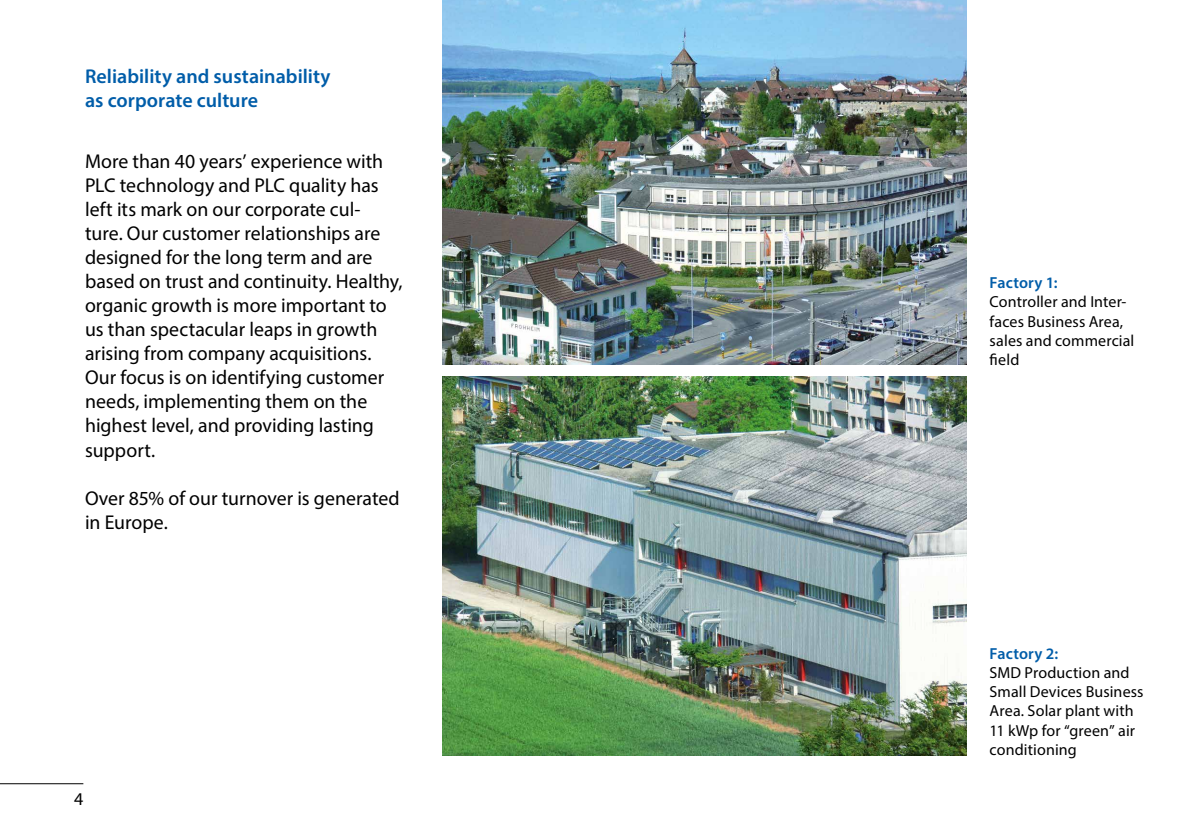
<style>
.page{position:relative;width:1191px;height:840px;background:#fff}
.page>*{position:absolute;margin:0;border:0;box-sizing:border-box;transform-origin:0 0}
.t1{font:20px/24px "Myriad Pro";color:#000}
.t2{font:600 20px/24px "Myriad Pro";color:#005da9}
.t3{font:18px "Myriad Pro";color:#000}
.t4{font:16px/19.2px "Myriad Pro";letter-spacing:.005em;color:#000}
.t5{font:600 16px "Myriad Pro";letter-spacing:.01em;color:#005da9}
</style>
<div class="page">
<hr style="left:0;top:782px;width:83px;height:1px;background:#000">
<img style="left:442px;top:0;width:525px;height:364px">
<img style="left:442px;top:376px;width:525px;height:379px">
<p class="t2" style="left:85px;top:64px;width:247px">Reliability and sustainability as corporate culture</p>
<p class="t1" style="left:85px;top:149px;width:319px">More than 40 years’ experience with PLC technology and PLC quality has left its mark on our corporate cul&shy;ture. Our customer relationships are designed for the long term and are based on trust and continuity. Healthy, organic growth is more important to us than spectacular leaps in growth arising from company acquisitions.<br>Our focus is on identifying customer needs, implementing them on the highest level, and providing lasting support.</p>
<p class="t1" style="left:85px;top:485px;width:316px">Over 85% of our turnover is generated in Europe.</p>
<p class="t3" style="left:74px;top:787px;width:11px">4</p>
<p class="t5" style="left:989px;top:272px;width:69px">Factory 1:</p>
<p class="t4" style="left:989px;top:292px;width:146px">Controller and Inter&shy;faces Business Area, sales and commercial field</p>
<p class="t5" style="left:989px;top:642px;width:70px">Factory 2:</p>
<p class="t4" style="left:989px;top:662px;width:155px">SMD Production and<br>Small Devices Business<br>Area. Solar plant with<br>11 kWp for “green” air conditioning</p>
</div>
